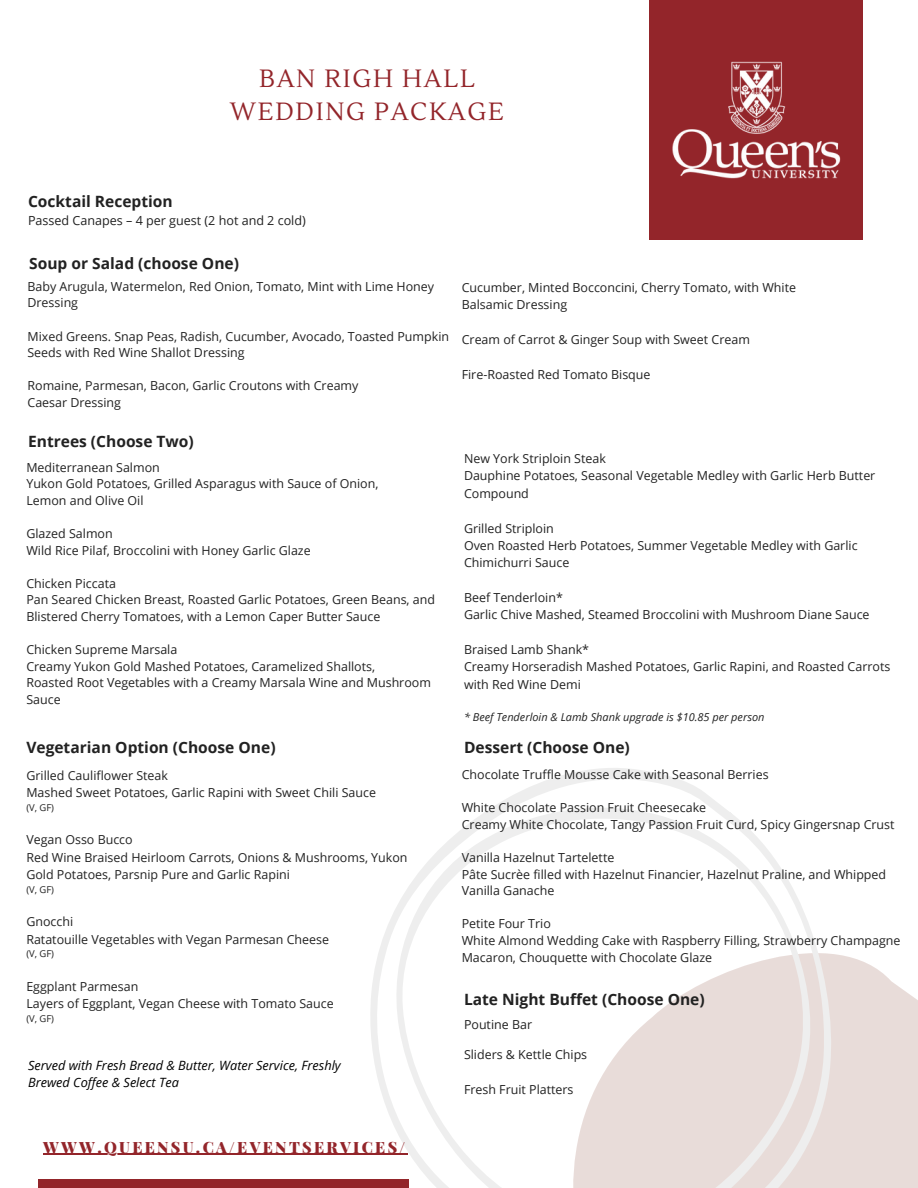
<style>
.page{position:relative;width:918px;height:1188px;background:#fff}
.page>*{position:absolute;margin:0;border:0;box-sizing:border-box;transform-origin:0 0}
.t1{font:24.9px/32.7px "Lustria";letter-spacing:.07em;color:#93252a;text-align:center}
.t2{font:700 15.6px "Open Sans";color:#222}
.t3{font:900 15.6px "Playfair Display";letter-spacing:.15em;color:#93252a}
.t4{font:italic 12.75px/17.1px "Open Sans";color:#000}
.t5{font:12.6px "Open Sans";color:#222}
.t6{font:12.45px/16.6px "Open Sans";color:#222}
.t7{font:italic 10.95px "Open Sans";color:#222}
.t8{font:9.45px "Open Sans";color:#222}
</style>
<div class="page">
<div style="left:649px;top:0;width:214px;height:239px;background:#93252a"></div>
<img style="left:672px;top:61px;width:169px;height:118px">
<div style="left:39px;top:1179px;width:370px;height:9px;background:#93252a"></div>
<svg style="left:838px;top:955px;width:80px;height:233px;background:#e9dedb"></svg>
<svg style="left:370px;top:768px;width:468px;height:420px"></svg>
<svg style="left:387px;top:799px;width:433px;height:389px"></svg>
<hr style="left:43px;top:1154px;width:365px;height:1px;background:#93252a">
<h1 class="t1" style="left:230px;top:63px;width:276px">BAN RIGH HALL<br>WEDDING PACKAGE</h1>
<h4 class="t2" style="left:28px;top:190px;width:146px">Cocktail Reception</h4>
<h4 class="t5" style="left:28px;top:211px;width:279px">Passed Canapes – 4 per guest (2 hot and 2 cold)</h4>
<h3 class="t2" style="left:29px;top:252px;width:211px">Soup or Salad (choose One)</h3>
<h4 class="t6" style="left:28px;top:278px;width:408px">Baby Arugula, Watermelon, Red Onion, Tomato, Mint with Lime Honey<br>Dressing</h4>
<h4 class="t6" style="left:28px;top:327px;width:423px">Mixed Greens. Snap Peas, Radish, Cucumber, Avocado, Toasted Pumpkin<br>Seeds with Red Wine Shallot Dressing</h4>
<h4 class="t6" style="left:28px;top:377px;width:332px">Romaine, Parmesan, Bacon, Garlic Croutons with Creamy<br>Caesar Dressing</h4>
<h3 class="t2" style="left:28px;top:430px;width:167px">Entrees (Choose Two)</h3>
<h4 class="t6" style="left:26px;top:458px;width:354px">Mediterranean Salmon<br>Yukon Gold Potatoes, Grilled Asparagus with Sauce of Onion,<br>Lemon and Olive Oil</h4>
<h4 class="t6" style="left:26px;top:525px;width:286px">Glazed Salmon<br>Wild Rice Pilaf, Broccolini with Honey Garlic Glaze</h4>
<h4 class="t6" style="left:26px;top:575px;width:410px">Chicken Piccata<br>Pan Seared Chicken Breast, Roasted Garlic Potatoes, Green Beans, and<br>Blistered Cherry Tomatoes, with a Lemon Caper Butter Sauce</h4>
<h4 class="t6" style="left:26px;top:641px;width:406px">Chicken Supreme Marsala<br>Creamy Yukon Gold Mashed Potatoes, Caramelized Shallots,<br>Roasted Root Vegetables with a Creamy Marsala Wine and Mushroom Sauce</h4>
<h4 class="t6" style="left:462px;top:279px;width:336px;line-height:17.4px">Cucumber, Minted Bocconcini, Cherry Tomato, with White<br>Balsamic Dressing</h4>
<h4 class="t6" style="left:462px;top:331px;width:290px">Cream of Carrot &amp; Ginger Soup with Sweet Cream</h4>
<h4 class="t6" style="left:462px;top:366px;width:190px">Fire-Roasted Red Tomato Bisque</h4>
<p class="t6" style="left:464px;top:450px;width:413px;line-height:17.4px">New York Striploin Steak<br>Dauphine Potatoes, Seasonal Vegetable Medley with Garlic Herb Butter<br>Compound</p>
<h3 class="t6" style="left:464px;top:519px;width:395px;line-height:17.4px">Grilled Striploin<br>Oven Roasted Herb Potatoes, Summer Vegetable Medley with Garlic<br>Chimichurri Sauce</h3>
<h4 class="t6" style="left:464px;top:588px;width:407px;line-height:17.4px">Beef Tenderloin*<br>Garlic Chive Mashed, Steamed Broccolini with Mushroom Diane Sauce</h4>
<h4 class="t6" style="left:464px;top:640px;width:428px;line-height:17.4px">Braised Lamb Shank*<br>Creamy Horseradish Mashed Potatoes, Garlic Rapini, and Roasted Carrots with Red Wine Demi</h4>
<h4 class="t7" style="left:464px;top:709px;width:302px">* Beef Tenderloin &amp; Lamb Shank upgrade is $10.85 per person</h4>
<h4 class="t2" style="left:26px;top:736px;width:251px">Vegetarian Option (Choose One)</h4>
<h3 class="t2" style="left:464px;top:736px;width:167px">Dessert (Choose One)</h3>
<h4 class="t6" style="left:26px;top:766px;width:351px;line-height:17.4px">Grilled Cauliflower Steak<br>Mashed Sweet Potatoes, Garlic Rapini with Sweet Chili Sauce</h4>
<h4 class="t8" style="left:26px;top:801px;width:29px">(V, GF)</h4>
<h4 class="t6" style="left:26px;top:831px;width:383px;line-height:17.4px">Vegan Osso Bucco<br>Red Wine Braised Heirloom Carrots, Onions &amp; Mushrooms, Yukon<br>Gold Potatoes, Parsnip Pure and Garlic Rapini</h4>
<h4 class="t8" style="left:26px;top:882px;width:29px">(V, GF)</h4>
<h4 class="t6" style="left:26px;top:913px;width:304px;line-height:17.4px">Gnocchi<br>Ratatouille Vegetables with Vegan Parmesan Cheese</h4>
<h4 class="t8" style="left:26px;top:947px;width:29px">(V, GF)</h4>
<h4 class="t6" style="left:26px;top:977px;width:309px;line-height:17.4px">Eggplant Parmesan<br>Layers of Eggplant, Vegan Cheese with Tomato Sauce</h4>
<h4 class="t8" style="left:26px;top:1012px;width:29px">(V, GF)</h4>
<p class="t6" style="left:462px;top:766px;width:308px">Chocolate Truffle Mousse Cake with Seasonal Berries</p>
<h4 class="t6" style="left:462px;top:799px;width:434px">White Chocolate Passion Fruit Cheesecake<br>Creamy White Chocolate, Tangy Passion Fruit Curd, Spicy Gingersnap Crust</h4>
<h4 class="t6" style="left:462px;top:849px;width:426px">Vanilla Hazelnut Tartelette<br>Pâte Sucrèe filled with Hazelnut Financier, Hazelnut Praline, and Whipped<br>Vanilla Ganache</h4>
<h4 class="t6" style="left:462px;top:915px;width:440px">Petite Four Trio<br>White Almond Wedding Cake with Raspberry Filling, Strawberry Champagne<br>Macaron, Chouquette with Chocolate Glaze</h4>
<h4 class="t2" style="left:464px;top:988px;width:242px">Late Night Buffet (Choose One)</h4>
<h3 class="t6" style="left:464px;top:1016px;width:70px">Poutine Bar</h3>
<h4 class="t6" style="left:464px;top:1046px;width:125px">Sliders &amp; Kettle Chips</h4>
<h4 class="t6" style="left:464px;top:1081px;width:111px">Fresh Fruit Platters</h4>
<p class="t4" style="left:28px;top:1056px;width:314px">Served with Fresh Bread &amp; Butter, Water Service, Freshly<br>Brewed Coffee &amp; Select Tea</p>
<h4 class="t3" style="left:43px;top:1136px;width:364px">WWW.QUEENSU.CA/EVENTSERVICES/</h4>
</div>
